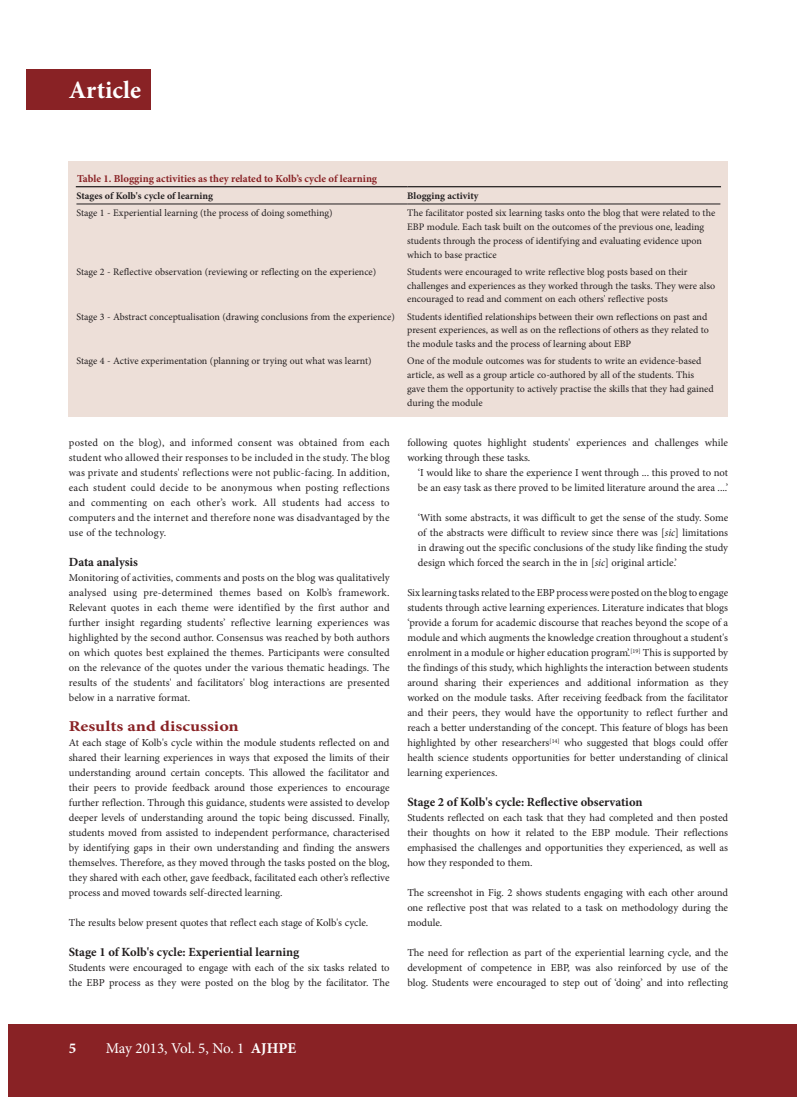
<style>
.page{position:relative;width:797px;height:1105px;background:#fff}
.page>*{position:absolute;margin:0;border:0;box-sizing:border-box;transform-origin:0 0}
.t1{font:700 25px "Minion Pro";letter-spacing:.005em;color:#fff}
.t2{font:15px "Minion Pro";letter-spacing:-.01em;color:#fff}
.t3{font:700 15px "Minion Pro";color:#892225;scale:1.2 1}
.t4{font:700 15px "Minion Pro";color:#fff}
.t5{font:700 12.5px "Minion Pro";color:#231f20}
.t6{font:10.62px/15px "Minion Pro";color:#231f20;text-align:justify}
.t7{font:700 10.62px "Minion Pro";color:#892225}
.t8{font:10px/13.8px "Minion Pro";color:#231f20}
.t9{font:700 10px "Minion Pro";color:#231f20}
.s1{font-style:italic}
.s2{font-weight:700}
</style>
<div class="page">
<div style="left:770px;top:1024px;width:27px;height:72px;background:#892225"></div>
<div style="left:9px;top:1024px;width:761px;height:72px;background:#892225"></div>
<div style="left:26px;top:69px;width:124px;height:41px;background:#892225"></div>
<div style="left:69px;top:161px;width:659px;height:255px;background:#eddfd8"></div>
<hr style="left:76px;top:186px;width:331px;height:1px;background:#231f20">
<hr style="left:407px;top:186px;width:314px;height:1px;background:#231f20">
<hr style="left:76px;top:204px;width:331px;height:1px;background:#231f20">
<hr style="left:407px;top:204px;width:313px;height:1px;background:#231f20">
<h1 class="t1" style="left:69px;top:73px;width:74px">Article</h1>
<p class="t7" style="left:77px;top:171px;width:301px">Table 1. Blogging activities as they related to Kolb’s cycle of learning</p>
<p class="t9" style="left:76px;top:189px;width:138px">Stages of Kolb's cycle of learning</p>
<p class="t9" style="left:407px;top:189px;width:73px">Blogging activity</p>
<p class="t8" style="left:76px;top:206px;width:258px">Stage 1 - Experiential learning (the process of doing something)</p>
<p class="t8" style="left:407px;top:206px;width:309px">The facilitator posted six learning tasks onto the blog that were related to the EBP module. Each task built on the outcomes of the previous one, leading students through the process of identifying and evaluating evidence upon which to base practice</p>
<p class="t8" style="left:76px;top:265px;width:301px">Stage 2 - Reflective observation (reviewing or reflecting on the experience)</p>
<p class="t8" style="left:407px;top:265px;width:309px">Students were encouraged to write reflective blog posts based on their challenges and experiences as they worked through the tasks. They were also encouraged to read and comment on each others' reflective posts</p>
<p class="t8" style="left:407px;top:309px;width:303px;text-indent:-331px">Stage 3 - Abstract conceptualisation (drawing conclusions from the experience) Students identified relationships between their own reflections on past and present experiences, as well as on the reflections of others as they related to the module tasks and the process of learning about EBP</p>
<p class="t8" style="left:76px;top:354px;width:297px">Stage 4 - Active experimentation (planning or trying out what was learnt)</p>
<p class="t8" style="left:407px;top:354px;width:308px">One of the module outcomes was for students to write an evidence-based article, as well as a group article co-authored by all of the students. This gave them the opportunity to actively practise the skills that they had gained during the module</p>
<p class="t6" style="left:69px;top:435px;width:322px">posted on the blog), and informed consent was obtained from each student who allowed their responses to be included in the study. The blog was private and students' reflections were not public-facing. In addition, each student could decide to be anonymous when posting reflections and commenting on each other’s work. All students had access to computers and the internet and therefore none was disadvantaged by the use of the technology.</p>
<p class="t5" style="left:69px;top:553px;width:71px">Data analysis</p>
<p class="t6" style="left:69px;top:570px;width:322px">Monitoring of activities, comments and posts on the blog was qualitatively analysed using pre-determined themes based on Kolb’s framework.<br>Relevant quotes in each theme were identified by the first author and further insight regarding students’ reflective learning experiences was highlighted by the second author. Consensus was reached by both authors on which quotes best explained the themes. Participants were consulted on the relevance of the quotes under the various thematic headings. The results of the students' and facilitators' blog interactions are presented below in a narrative format.</p>
<h2 class="t3" style="left:69px;top:716px;width:143px">Results and discussion</h2>
<p class="t6" style="left:69px;top:735px;width:322px">At each stage of Kolb's cycle within the module students reflected on and shared their learning experiences in ways that exposed the limits of their understanding around certain concepts. This allowed the facilitator and their peers to provide feedback around those experiences to encourage further reflection. Through this guidance, students were assisted to develop deeper levels of understanding around the topic being discussed. Finally, students moved from assisted to independent performance, characterised by identifying gaps in their own understanding and finding the answers themselves. Therefore, as they moved through the tasks posted on the blog, they shared with each other, gave feedback, facilitated each other’s reflective process and moved towards self-directed learning.</p>
<p class="t6" style="left:69px;top:915px;width:301px">The results below present quotes that reflect each stage of Kolb's cycle.</p>
<p class="t5" style="left:69px;top:943px;width:232px">Stage 1 of Kolb's cycle: Experiential learning</p>
<p class="t6" style="left:69px;top:960px;width:322px">Students were encouraged to engage with each of the six tasks related to the EBP process as they were posted on the blog by the facilitator. The</p>
<p class="t6" style="left:407px;top:435px;width:322px">following quotes highlight students' experiences and challenges while working through these tasks.</p>
<p class="t6" style="left:418px;top:465px;width:312px">‘I would like to share the experience I went through ... this proved to not be an easy task as there proved to be limited literature around the area ....’</p>
<p class="t6" style="left:418px;top:510px;width:312px">‘With some abstracts, it was difficult to get the sense of the study. Some of the abstracts were difficult to review since there was [<span class="s1">sic</span>] limitations in drawing out the specific conclusions of the study like finding the study design which forced the search in the in [<span class="s1">sic</span>] original article.’</p>
<p class="t6" style="left:407px;top:585px;width:322px">Six learning tasks related to the EBP process were posted on the blog to engage students through active learning experiences. Literature indicates that blogs ‘provide a forum for academic discourse that reaches beyond the scope of a module and which augments the knowledge creation throughout a student's enrolment in a module or higher education program’.<sup>[19]</sup> This is supported by the findings of this study, which highlights the interaction between students around sharing their experiences and additional information as they worked on the module tasks. After receiving feedback from the facilitator and their peers, they would have the opportunity to reflect further and reach a better understanding of the concept. This feature of blogs has been highlighted by other researchers<sup>[14]</sup> who suggested that blogs could offer health science students opportunities for better understanding of clinical learning experiences.</p>
<p class="t5" style="left:407px;top:793px;width:237px">Stage 2 of Kolb's cycle: Reflective observation</p>
<p class="t6" style="left:407px;top:810px;width:322px">Students reflected on each task that they had completed and then posted their thoughts on how it related to the EBP module. Their reflections emphasised the challenges and opportunities they experienced, as well as how they responded to them.</p>
<p class="t6" style="left:407px;top:885px;width:322px">The screenshot in Fig. 2 shows students engaging with each other around one reflective post that was related to a task on methodology during the module.</p>
<p class="t6" style="left:407px;top:945px;width:322px">The need for reflection as part of the experiential learning cycle, and the development of competence in EBP, was also reinforced by use of the blog. Students were encouraged to step out of ‘doing’ and into reflecting</p>
<h2 class="t4" style="left:69px;top:1037px;width:9px">5</h2>
<h2 class="t2" style="left:106px;top:1038px;width:192px">May 2013, Vol. 5, No. 1 <span class="s2">AJHPE</span></h2>
</div>
